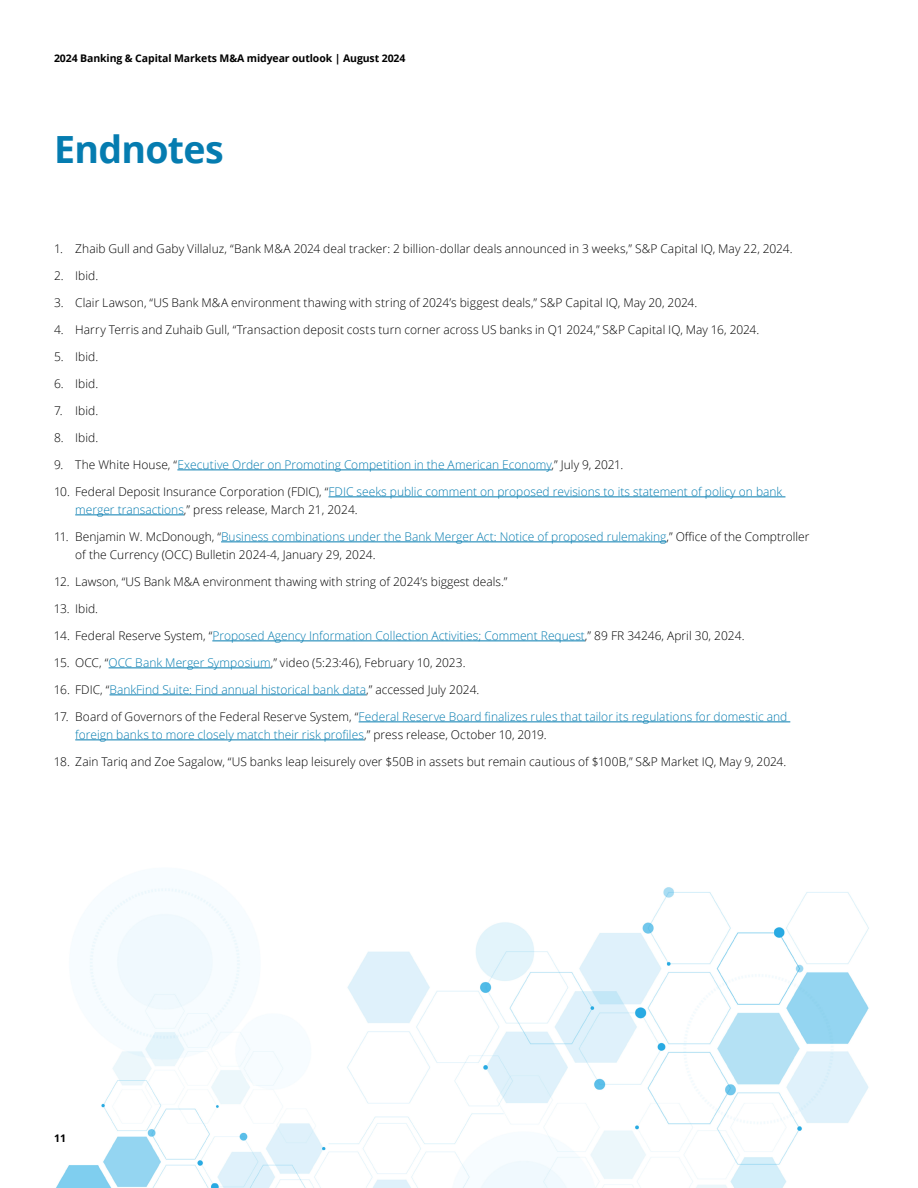
<style>
.page{position:relative;width:918px;height:1188px;background:#fff}
.page>*{position:absolute;margin:0;border:0;box-sizing:border-box;transform-origin:0 0}
.t1{font:700 37.5px "Open Sans";letter-spacing:-.015em;color:#057cb0}
.t2{font:300 12px/18px "Open Sans";color:#000}
.t3{font:300 12px/18px "Open Sans";color:#057cb0}
.t4{font:700 10.5px "Open Sans";letter-spacing:-.01em;color:#000}
.s1{color:#000}
.s2{color:#057cb0}
</style>
<div class="page">
<img style="left:56px;top:887px;width:813px;height:301px">
<hr style="left:177px;top:470px;width:375px;height:1px;background:#057cb0">
<hr style="left:329px;top:497px;width:456px;height:1px;background:#057cb0">
<hr style="left:75px;top:515px;width:109px;height:1px;background:#057cb0">
<hr style="left:221px;top:542px;width:446px;height:1px;background:#057cb0">
<hr style="left:212px;top:641px;width:373px;height:1px;background:#057cb0">
<hr style="left:109px;top:668px;width:162px;height:1px;background:#057cb0">
<hr style="left:110px;top:695px;width:256px;height:1px;background:#057cb0">
<hr style="left:359px;top:722px;width:431px;height:1px;background:#057cb0">
<hr style="left:75px;top:740px;width:289px;height:1px;background:#057cb0">
<p class="t4" style="left:54px;top:51px;width:353px">2024 Banking &amp; Capital Markets M&amp;A midyear outlook | August 2024</p>
<h1 class="t1" style="left:54px;top:122px;width:171px">Endnotes</h1>
<p class="t2" style="left:54px;top:239px;width:740px">1. Zhaib Gull and Gaby Villaluz, “Bank M&amp;A 2024 deal tracker: 2 billion-dollar deals announced in 3 weeks,” S&amp;P Capital IQ, May 22, 2024.</p>
<p class="t2" style="left:54px;top:266px;width:46px">2. Ibid.</p>
<p class="t2" style="left:54px;top:293px;width:645px">3. Clair Lawson, “US Bank M&amp;A environment thawing with string of 2024’s biggest deals,” S&amp;P Capital IQ, May 20, 2024.</p>
<p class="t2" style="left:54px;top:320px;width:707px">4. Harry Terris and Zuhaib Gull, “Transaction deposit costs turn corner across US banks in Q1 2024,” S&amp;P Capital IQ, May 16, 2024.</p>
<p class="t2" style="left:54px;top:347px;width:46px">5. Ibid.</p>
<p class="t2" style="left:54px;top:374px;width:46px">6. Ibid.</p>
<p class="t2" style="left:54px;top:401px;width:46px">7. Ibid.</p>
<p class="t2" style="left:54px;top:428px;width:46px">8. Ibid.</p>
<p class="t3" style="left:54px;top:455px;width:571px"><span class="s1">9. The White House, “</span>Executive Order on Promoting Competition in the American Economy<span class="s1">,” July 9, 2021.</span></p>
<p class="t3" style="left:75px;top:482px;width:709px;text-indent:-21px"><span class="s1">10. Federal Deposit Insurance Corporation (FDIC), “</span>FDIC seeks public comment on proposed revisions to its statement of policy on bank merger transactions<span class="s1">,” press release, March 21, 2024.</span></p>
<p class="t2" style="left:75px;top:527px;width:736px;text-indent:-21px">11. Benjamin W. McDonough, “<span class="s2">Business combinations under the Bank Merger Act: Notice of proposed rulemaking</span>,” Office of the Comptroller of the Currency (OCC) Bulletin 2024-4, January 29, 2024.</p>
<p class="t2" style="left:54px;top:572px;width:455px">12. Lawson, “US Bank M&amp;A environment thawing with string of 2024’s biggest deals.”</p>
<p class="t2" style="left:54px;top:599px;width:46px">13. Ibid.</p>
<p class="t3" style="left:54px;top:626px;width:692px"><span class="s1">14. Federal Reserve System, “</span>Proposed Agency Information Collection Activities; Comment Request<span class="s1">,” 89 FR 34246, April 30, 2024.</span></p>
<p class="t2" style="left:54px;top:653px;width:413px">15. OCC, “<span class="s2">OCC Bank Merger Symposium</span>,” video (5:23:46), February 10, 2023.</p>
<p class="t3" style="left:54px;top:680px;width:427px"><span class="s1">16. FDIC, “</span>BankFind Suite: Find annual historical bank data<span class="s1">,” accessed July 2024.</span></p>
<p class="t3" style="left:75px;top:707px;width:714px;text-indent:-21px"><span class="s1">17. Board of Governors of the Federal Reserve System, “</span>Federal Reserve Board finalizes rules that tailor its regulations for domestic and foreign banks to more closely match their risk profiles<span class="s1">,” press release, October 10, 2019.</span></p>
<p class="t2" style="left:54px;top:752px;width:734px">18. Zain Tariq and Zoe Sagalow, “US banks leap leisurely over $50B in assets but remain cautious of $100B,” S&amp;P Market IQ, May 9, 2024.</p>
<p class="t4" style="left:54px;top:1131px;width:13px">11</p>
</div>
